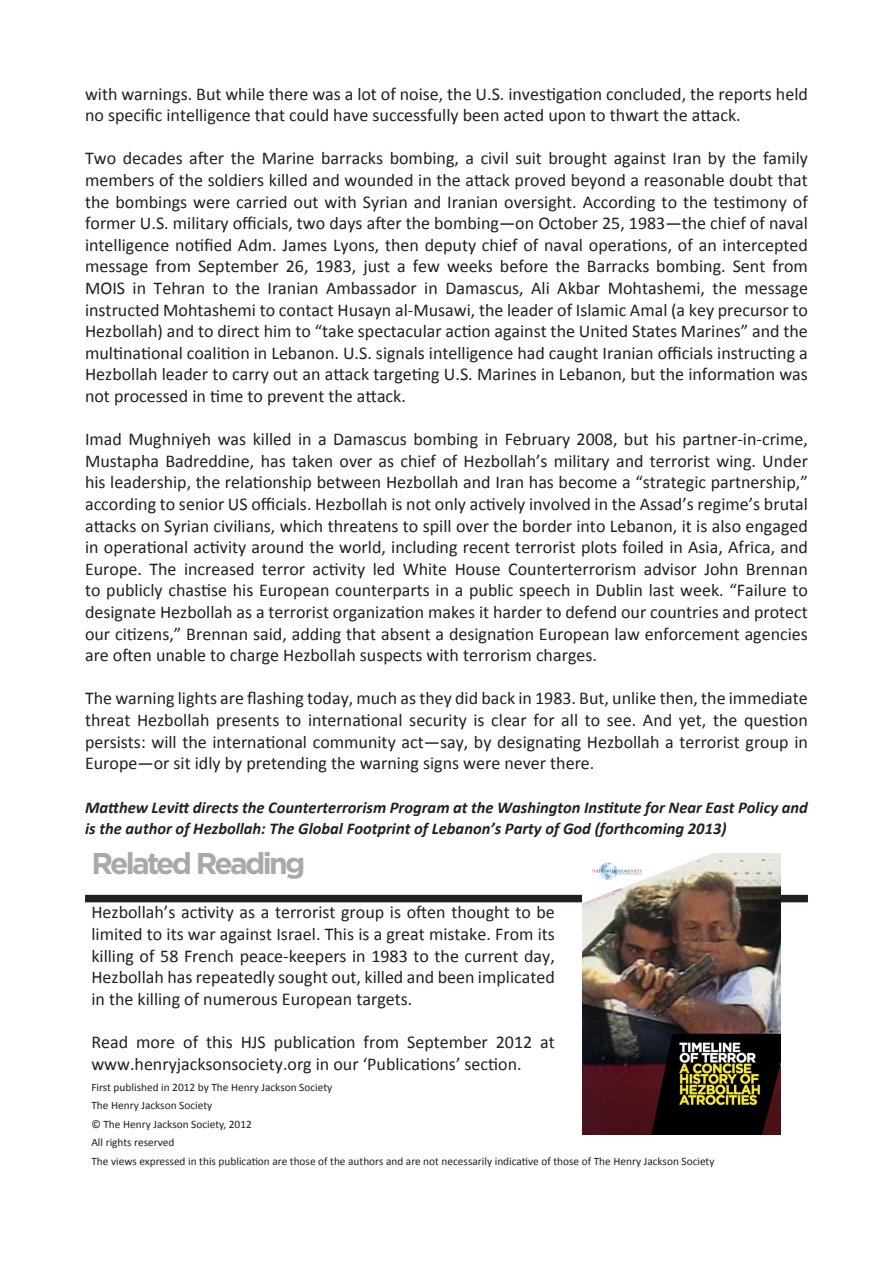
<style>
.page{position:relative;width:893px;height:1263px;background:#fff}
.page>*{position:absolute;margin:0;border:0;box-sizing:border-box;transform-origin:0 0}
.Free_Form_A{font:700 30px "Gotham";letter-spacing:-.09em;color:#a8a9ad}
.Free_Form{font:18px/21.6px "Calibri";color:#231f20;text-align:justify}
.Free_Form-2{font:italic 700 16.5px/21.6px "Calibri";color:#231f20}
.Endnote_Text{font:11.4px "Calibri";color:#231f20}
</style>
<div class="page">
<div style="left:85px;top:895px;width:723px;height:7px;background:#231f20"></div>
<img style="left:583px;top:853px;width:198px;height:281px">
<p class="Free_Form" style="left:85px;top:82px;width:724px">with warnings. But while there was a lot of noise, the U.S. investigation concluded, the reports held no specific intelligence that could have successfully been acted upon to thwart the attack.</p>
<p class="Free_Form" style="left:85px;top:147px;width:724px">Two decades after the Marine barracks bombing, a civil suit brought against Iran by the family members of the soldiers killed and wounded in the attack proved beyond a reasonable doubt that the bombings were carried out with Syrian and Iranian oversight. According to the testimony of former U.S. military officials, two days after the bombing—on October 25, 1983—the chief of naval intelligence notified Adm. James Lyons, then deputy chief of naval operations, of an intercepted message from September 26, 1983, just a few weeks before the Barracks bombing. Sent from MOIS in Tehran to the Iranian Ambassador in Damascus, Ali Akbar Mohtashemi, the message instructed Mohtashemi to contact Husayn al-Musawi, the leader of Islamic Amal (a key precursor to Hezbollah) and to direct him to “take spectacular action against the United States Marines” and the multinational coalition in Lebanon. U.S. signals intelligence had caught Iranian officials instructing a Hezbollah leader to carry out an attack targeting U.S. Marines in Lebanon, but the information was not processed in time to prevent the attack.</p>
<p class="Free_Form" style="left:85px;top:428px;width:724px">Imad Mughniyeh was killed in a Damascus bombing in February 2008, but his partner-in-crime, Mustapha Badreddine, has taken over as chief of Hezbollah’s military and terrorist wing. Under his leadership, the relationship between Hezbollah and Iran has become a “strategic partnership,” according to senior US officials. Hezbollah is not only actively involved in the Assad’s regime’s brutal attacks on Syrian civilians, which threatens to spill over the border into Lebanon, it is also engaged in operational activity around the world, including recent terrorist plots foiled in Asia, Africa, and Europe. The increased terror activity led White House Counterterrorism advisor John Brennan to publicly chastise his European counterparts in a public speech in Dublin last week. “Failure to designate Hezbollah as a terrorist organization makes it harder to defend our countries and protect our citizens,” Brennan said, adding that absent a designation European law enforcement agencies are often unable to charge Hezbollah suspects with terrorism charges.</p>
<p class="Free_Form" style="left:85px;top:687px;width:724px">The warning lights are flashing today, much as they did back in 1983. But, unlike then, the immediate threat Hezbollah presents to international security is clear for all to see. And yet, the question persists: will the international community act—say, by designating Hezbollah a terrorist group in Europe—or sit idly by pretending the warning signs were never there.</p>
<p class="Free_Form-2" style="left:85px;top:796px;width:724px">Matthew Levitt directs the Counterterrorism Program at the Washington Institute for Near East Policy and is the author of Hezbollah: The Global Footprint of Lebanon’s Party of God (forthcoming 2013)</p>
<p class="Free_Form_A" style="left:91px;top:846px;width:216px">Related Reading</p>
<p class="Free_Form" style="left:91px;top:901px;width:465px">Hezbollah’s activity as a terrorist group is often thought to be limited to its war against Israel. This is a great mistake. From its killing of 58 French peace-keepers in 1983 to the current day, Hezbollah has repeatedly sought out, killed and been implicated in the killing of numerous European targets.</p>
<p class="Free_Form" style="left:91px;top:1030px;width:465px">Read more of this HJS publication from September 2012 at www.henryjacksonsociety.org in our ‘Publications’ section.</p>
<p class="Endnote_Text" style="left:91px;top:1080px;width:242px">First published in 2012 by The Henry Jackson Society</p>
<p class="Endnote_Text" style="left:91px;top:1098px;width:122px">The Henry Jackson Society</p>
<p class="Endnote_Text" style="left:91px;top:1117px;width:162px">© The Henry Jackson Society, 2012</p>
<p class="Endnote_Text" style="left:91px;top:1135px;width:84px">All rights reserved</p>
<p class="Endnote_Text" style="left:91px;top:1154px;width:625px">The views expressed in this publication are those of the authors and are not necessarily indicative of those of The Henry Jackson Society</p>
</div>
